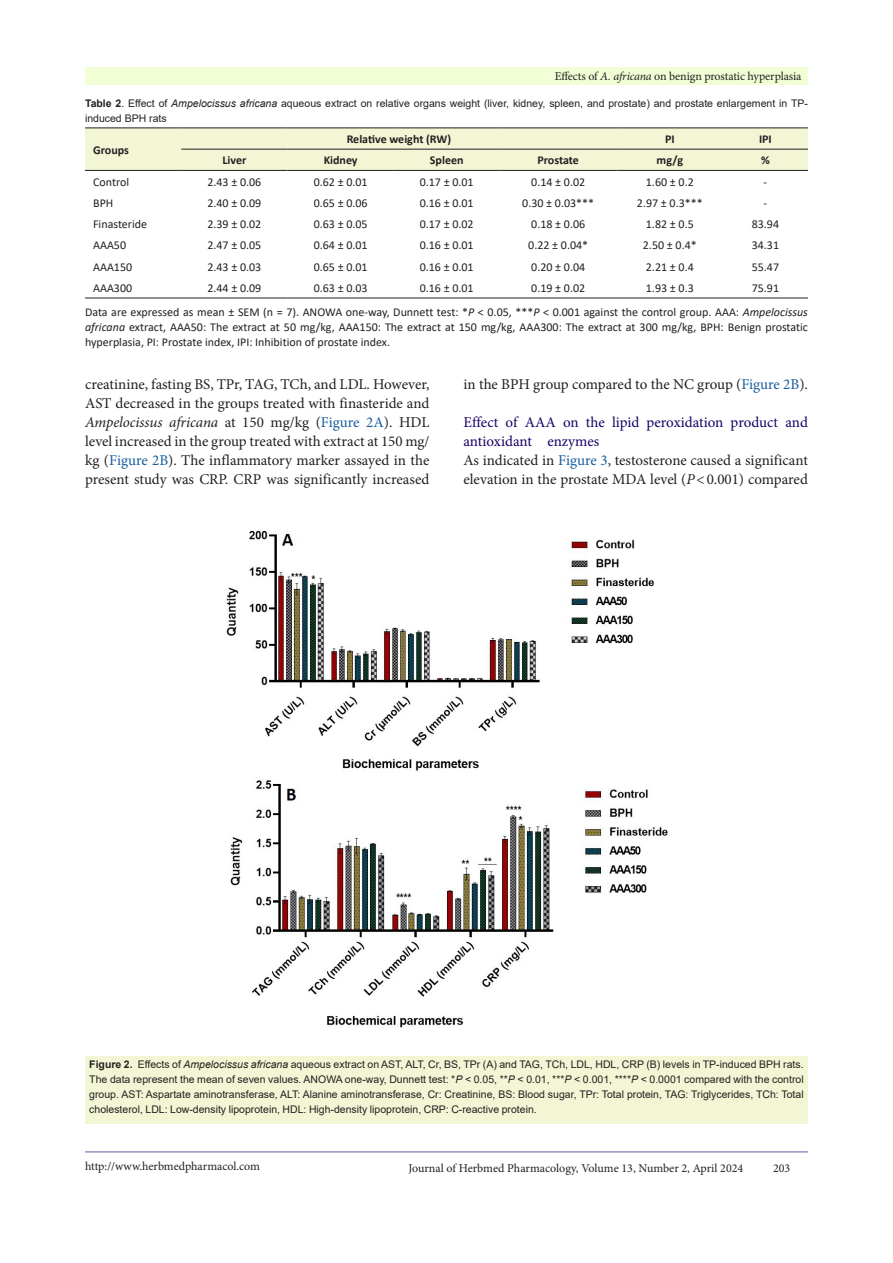
<style>
.page{position:relative;width:893px;height:1263px;background:#fff}
.page>*{position:absolute;margin:0;border:0;box-sizing:border-box;transform-origin:0 0}
.t1{font:15px/18.9px "Minion Pro";color:#231f20;text-align:justify}
.t2{font:15px/18.9px "Minion Pro";color:#190066}
.t3{font:12px/15px "Calibri";color:#231f20;text-align:justify}
.t4{font:12px "Minion Pro";letter-spacing:-.005em;color:#231f20}
.t5{font:700 12px "Calibri";color:#231f20}
.t6{font:10.5px/15px "Arial";color:#231f20;text-align:justify}
.s1{font-style:italic}
.s2{font-weight:700}
.s3{color:#175d9e}
</style>
<div class="page">
<hr style="left:85px;top:1152px;width:723px;height:1px;background:#5e5ca5">
<div style="left:85px;top:68px;width:723px;height:17px;background:#f2ffd6"></div>
<div style="left:85px;top:1056px;width:723px;height:68px;background:#f2f6d5"></div>
<div style="left:85px;top:129px;width:723px;height:41px;background:#f2f6d5"></div>
<hr style="left:85px;top:128px;width:96px;height:1px;background:#231f20">
<hr style="left:181px;top:128px;width:107px;height:1px;background:#231f20">
<hr style="left:288px;top:128px;width:106px;height:1px;background:#231f20">
<hr style="left:394px;top:128px;width:106px;height:1px;background:#231f20">
<hr style="left:500px;top:128px;width:117px;height:1px;background:#231f20">
<hr style="left:617px;top:128px;width:106px;height:1px;background:#231f20">
<hr style="left:723px;top:128px;width:85px;height:1px;background:#231f20">
<hr style="left:181px;top:149px;width:107px;height:1px;background:#231f20">
<hr style="left:288px;top:149px;width:106px;height:1px;background:#231f20">
<hr style="left:394px;top:149px;width:106px;height:1px;background:#231f20">
<hr style="left:500px;top:149px;width:117px;height:1px;background:#231f20">
<hr style="left:617px;top:149px;width:106px;height:1px;background:#231f20">
<hr style="left:723px;top:149px;width:85px;height:1px;background:#231f20">
<hr style="left:85px;top:170px;width:96px;height:1px;background:#231f20">
<hr style="left:181px;top:170px;width:107px;height:1px;background:#231f20">
<hr style="left:288px;top:170px;width:106px;height:1px;background:#231f20">
<hr style="left:394px;top:170px;width:106px;height:1px;background:#231f20">
<hr style="left:500px;top:170px;width:117px;height:1px;background:#231f20">
<hr style="left:617px;top:170px;width:106px;height:1px;background:#231f20">
<hr style="left:723px;top:170px;width:85px;height:1px;background:#231f20">
<hr style="left:85px;top:298px;width:96px;height:1px;background:#231f20">
<hr style="left:181px;top:298px;width:107px;height:1px;background:#231f20">
<hr style="left:288px;top:298px;width:106px;height:1px;background:#231f20">
<hr style="left:394px;top:298px;width:106px;height:1px;background:#231f20">
<hr style="left:500px;top:298px;width:117px;height:1px;background:#231f20">
<hr style="left:617px;top:298px;width:106px;height:1px;background:#231f20">
<hr style="left:723px;top:298px;width:85px;height:1px;background:#231f20">
<img style="left:226px;top:530px;width:442px;height:498px">
<p class="t4" style="left:555px;top:68px;width:248px">Effects of <span class="s1">A. africana</span> on benign prostatic hyperplasia</p>
<p class="t6" style="left:85px;top:95px;width:724px"><span class="s2">Table 2</span>. Effect of <span class="s1">Ampelocissus africana</span> aqueous extract on relative organs weight (liver, kidney, spleen, and prostate) and prostate enlargement in TP&shy;induced BPH rats</p>
<p class="t5" style="left:93px;top:141px;width:37px">Groups</p>
<p class="t5" style="left:347px;top:131px;width:106px">Relative weight (RW)</p>
<p class="t5" style="left:665px;top:131px;width:11px">PI</p>
<p class="t5" style="left:759px;top:131px;width:14px">IPI</p>
<p class="t5" style="left:222px;top:152px;width:25px">Liver</p>
<p class="t5" style="left:324px;top:152px;width:36px">Kidney</p>
<p class="t5" style="left:430px;top:152px;width:35px">Spleen</p>
<p class="t5" style="left:537px;top:152px;width:43px">Prostate</p>
<p class="t5" style="left:657px;top:152px;width:28px">mg/g</p>
<p class="t5" style="left:761px;top:152px;width:10px">%</p>
<p class="t3" style="left:93px;top:174px;width:38px">Control</p>
<p class="t3" style="left:207px;top:174px;width:55px">2.43 ± 0.06</p>
<p class="t3" style="left:314px;top:174px;width:55px">0.62 ± 0.01</p>
<p class="t3" style="left:420px;top:174px;width:55px">0.17 ± 0.01</p>
<p class="t3" style="left:531px;top:174px;width:55px">0.14 ± 0.02</p>
<p class="t3" style="left:646px;top:174px;width:49px">1.60 ± 0.2</p>
<p class="t3" style="left:764px;top:174px;width:5px">-</p>
<p class="t3" style="left:93px;top:195px;width:22px">BPH</p>
<p class="t3" style="left:207px;top:195px;width:55px">2.40 ± 0.09</p>
<p class="t3" style="left:314px;top:195px;width:55px">0.65 ± 0.06</p>
<p class="t3" style="left:420px;top:195px;width:55px">0.16 ± 0.01</p>
<p class="t3" style="left:522px;top:195px;width:73px">0.30 ± 0.03***</p>
<p class="t3" style="left:637px;top:195px;width:67px">2.97 ± 0.3***</p>
<p class="t3" style="left:764px;top:195px;width:5px">-</p>
<p class="t3" style="left:93px;top:216px;width:55px">Finasteride</p>
<p class="t3" style="left:207px;top:216px;width:55px">2.39 ± 0.02</p>
<p class="t3" style="left:314px;top:216px;width:55px">0.63 ± 0.05</p>
<p class="t3" style="left:420px;top:216px;width:55px">0.17 ± 0.02</p>
<p class="t3" style="left:531px;top:216px;width:55px">0.18 ± 0.06</p>
<p class="t3" style="left:646px;top:216px;width:49px">1.82 ± 0.5</p>
<p class="t3" style="left:752px;top:216px;width:29px">83.94</p>
<p class="t3" style="left:93px;top:238px;width:35px">AAA50</p>
<p class="t3" style="left:207px;top:238px;width:55px">2.47 ± 0.05</p>
<p class="t3" style="left:314px;top:238px;width:55px">0.64 ± 0.01</p>
<p class="t3" style="left:420px;top:238px;width:55px">0.16 ± 0.01</p>
<p class="t3" style="left:528px;top:238px;width:61px">0.22 ± 0.04*</p>
<p class="t3" style="left:643px;top:238px;width:55px">2.50 ± 0.4*</p>
<p class="t3" style="left:752px;top:238px;width:29px">34.31</p>
<p class="t3" style="left:93px;top:259px;width:41px">AAA150</p>
<p class="t3" style="left:207px;top:259px;width:55px">2.43 ± 0.03</p>
<p class="t3" style="left:314px;top:259px;width:55px">0.65 ± 0.01</p>
<p class="t3" style="left:420px;top:259px;width:55px">0.16 ± 0.01</p>
<p class="t3" style="left:531px;top:259px;width:55px">0.20 ± 0.04</p>
<p class="t3" style="left:646px;top:259px;width:49px">2.21 ± 0.4</p>
<p class="t3" style="left:752px;top:259px;width:29px">55.47</p>
<p class="t3" style="left:93px;top:280px;width:41px">AAA300</p>
<p class="t3" style="left:207px;top:280px;width:55px">2.44 ± 0.09</p>
<p class="t3" style="left:314px;top:280px;width:55px">0.63 ± 0.03</p>
<p class="t3" style="left:420px;top:280px;width:55px">0.16 ± 0.01</p>
<p class="t3" style="left:531px;top:280px;width:55px">0.19 ± 0.02</p>
<p class="t3" style="left:646px;top:280px;width:49px">1.93 ± 0.3</p>
<p class="t3" style="left:752px;top:280px;width:29px">75.91</p>
<p class="t3" style="left:85px;top:304px;width:724px">Data are expressed as mean ± SEM (n = 7). ANOWA one-way, Dunnett test: *<span class="s1">P</span> &lt; 0.05, ***<span class="s1">P</span> &lt; 0.001 against the control group. AAA: <span class="s1">Ampelocissus africana</span> extract, AAA50: The extract at 50 mg/kg, AAA150: The extract at 150 mg/kg, AAA300: The extract at 300 mg/kg, BPH: Benign prostatic hyperplasia, PI: Prostate index, IPI: Inhibition of prostate index.</p>
<p class="t1" style="left:85px;top:375px;width:346px">creatinine, fasting BS, TPr, TAG, TCh, and LDL. However, AST decreased in the groups treated with finasteride and <span class="s1">Ampelocissus africana</span> at 150 mg/kg (<span class="s3">Figure 2A</span>). HDL level increased in the group treated with extract at 150 mg/ kg (<span class="s3">Figure 2B</span>). The inflammatory marker assayed in the present study was CRP. CRP was significantly increased</p>
<p class="t1" style="left:463px;top:375px;width:346px">in the BPH group compared to the NC group (<span class="s3">Figure 2B</span>).</p>
<p class="t2" style="left:463px;top:413px;width:346px">Effect of AAA on the lipid peroxidation product and antioxidant enzymes</p>
<p class="t1" style="left:463px;top:451px;width:346px">As indicated in <span class="s3">Figure 3</span>, testosterone caused a significant elevation in the prostate MDA level (<span class="s1">P</span>&lt;0.001) compared</p>
<p class="t6" style="left:89px;top:1057px;width:716px"><span class="s2">Figure 2.</span> Effects of <span class="s1">Ampelocissus africana</span> aqueous extract on AST, ALT, Cr, BS, TPr (A) and TAG, TCh, LDL, HDL, CRP (B) levels in TP-induced BPH rats.<br>The data represent the mean of seven values. ANOWA one-way, Dunnett test: *<span class="s1">P</span> &lt; 0.05, **<span class="s1">P</span> &lt; 0.01, ***<span class="s1">P</span> &lt; 0.001, ****<span class="s1">P</span> &lt; 0.0001 compared with the control group. AST: Aspartate aminotransferase, ALT: Alanine aminotransferase, Cr: Creatinine, BS: Blood sugar, TPr: Total protein, TAG: Triglycerides, TCh: Total cholesterol, LDL: Low-density lipoprotein, HDL: High-density lipoprotein, CRP: C-reactive protein.</p>
<p class="t4" style="left:85px;top:1158px;width:177px">http://www.herbmedpharmacol.com</p>
<p class="t4" style="left:408px;top:1160px;width:336px">Journal of Herbmed Pharmacology, Volume 13, Number 2, April 2024</p>
<p class="t4" style="left:773px;top:1160px;width:19px">203</p>
</div>
